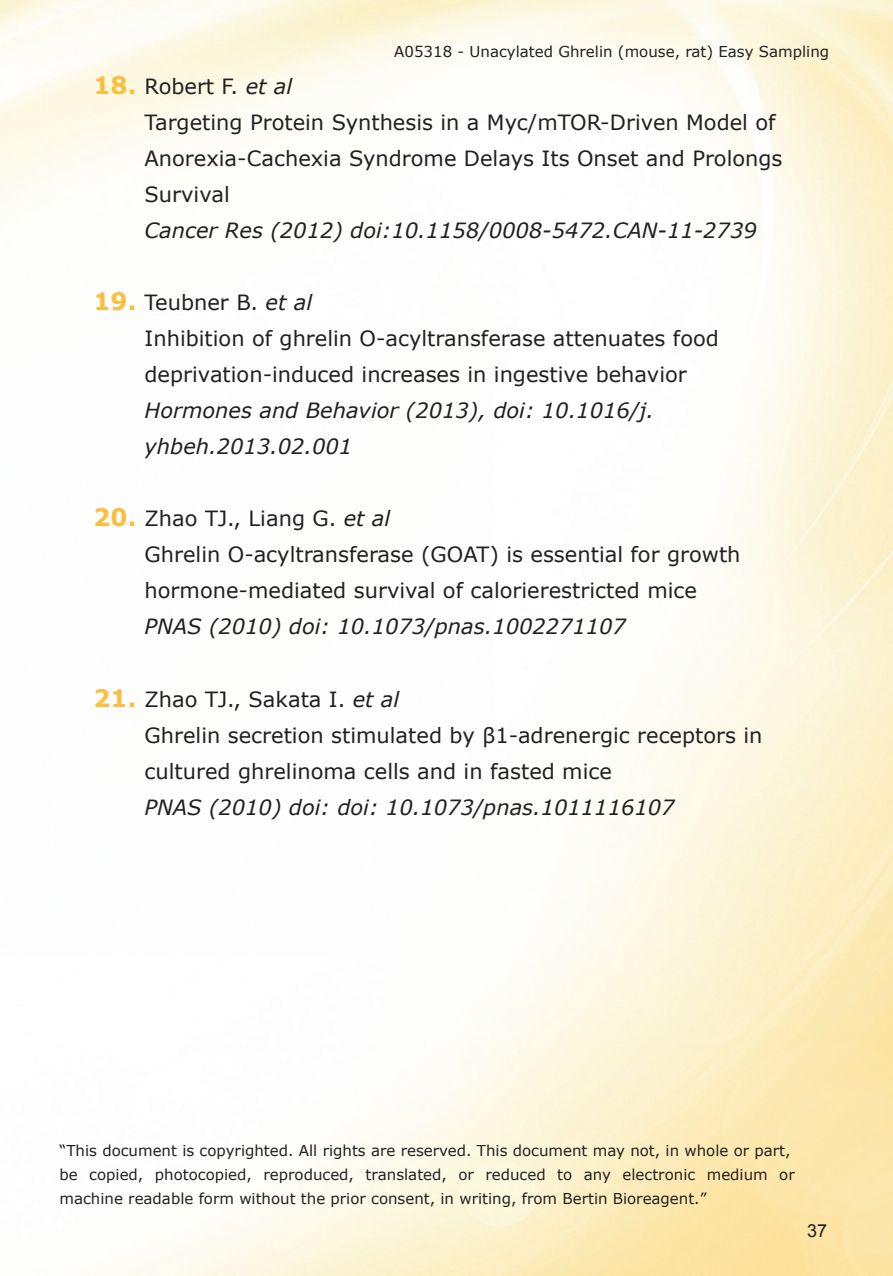
<style>
.page{position:relative;width:893px;height:1276px;background:#fff}
.page>*{position:absolute;margin:0;border:0;box-sizing:border-box;transform-origin:0 0}
.t1{font:21px/36px "Verdana";color:#231f20}
.t2{font:italic 21px/36px "Verdana";color:#231f20}
.t3{font:18px "Arial";color:#231f20}
.t4{font:15px/24px "Verdana";color:#231f20}
.s1{font-weight:700;font-size:24px;color:#f9bf40}
.s2{font-style:italic}
</style>
<div class="page">
<p class="t4" style="left:394px;top:40px;width:436px">A05318 - Unacylated Ghrelin (mouse, rat) Easy Sampling</p>
<p class="t1" style="left:145px;top:68px;width:639px;text-indent:-51px"><span class="s1">18.</span> Robert F. <span class="s2">et al<br></span>Targeting Protein Synthesis in a Myc/mTOR-Driven Model of Anorexia-Cachexia Syndrome Delays Its Onset and Prolongs Survival</p>
<p class="t2" style="left:145px;top:212px;width:614px">Cancer Res (2012) doi:10.1158/0008-5472.CAN-11-2739</p>
<p class="t1" style="left:145px;top:284px;width:576px;text-indent:-51px"><span class="s1">19.</span> Teubner B. <span class="s2">et al<br></span>Inhibition of ghrelin O-acyltransferase attenuates food deprivation-induced increases in ingestive behavior</p>
<p class="t2" style="left:145px;top:392px;width:511px">Hormones and Behavior (2013), doi: 10.1016/j. yhbeh.2013.02.001</p>
<p class="t1" style="left:145px;top:500px;width:597px;text-indent:-51px"><span class="s1">20.</span> Zhao TJ., Liang G. <span class="s2">et al<br></span>Ghrelin O-acyltransferase (GOAT) is essential for growth hormone-mediated survival of calorierestricted mice</p>
<p class="t2" style="left:145px;top:608px;width:483px">PNAS (2010) doi: 10.1073/pnas.1002271107</p>
<p class="t1" style="left:145px;top:680px;width:619px;text-indent:-51px"><span class="s1">21.</span> Zhao TJ., Sakata I. <span class="s2">et al<br></span>Ghrelin secretion stimulated by β1-adrenergic receptors in cultured ghrelinoma cells and in fasted mice</p>
<p class="t2" style="left:145px;top:788px;width:531px">PNAS (2010) doi: doi: 10.1073/pnas.1011116107</p>
<p class="t4" style="left:60px;top:1138px;width:737px">“This document is copyrighted. All rights are reserved. This document may not, in whole or part, be copied, photocopied, reproduced, translated, or reduced to any electronic medium or machine readable form without the prior consent, in writing, from Bertin Bioreagent.”</p>
<p class="t3" style="left:807px;top:1218px;width:22px">37</p>
</div>
